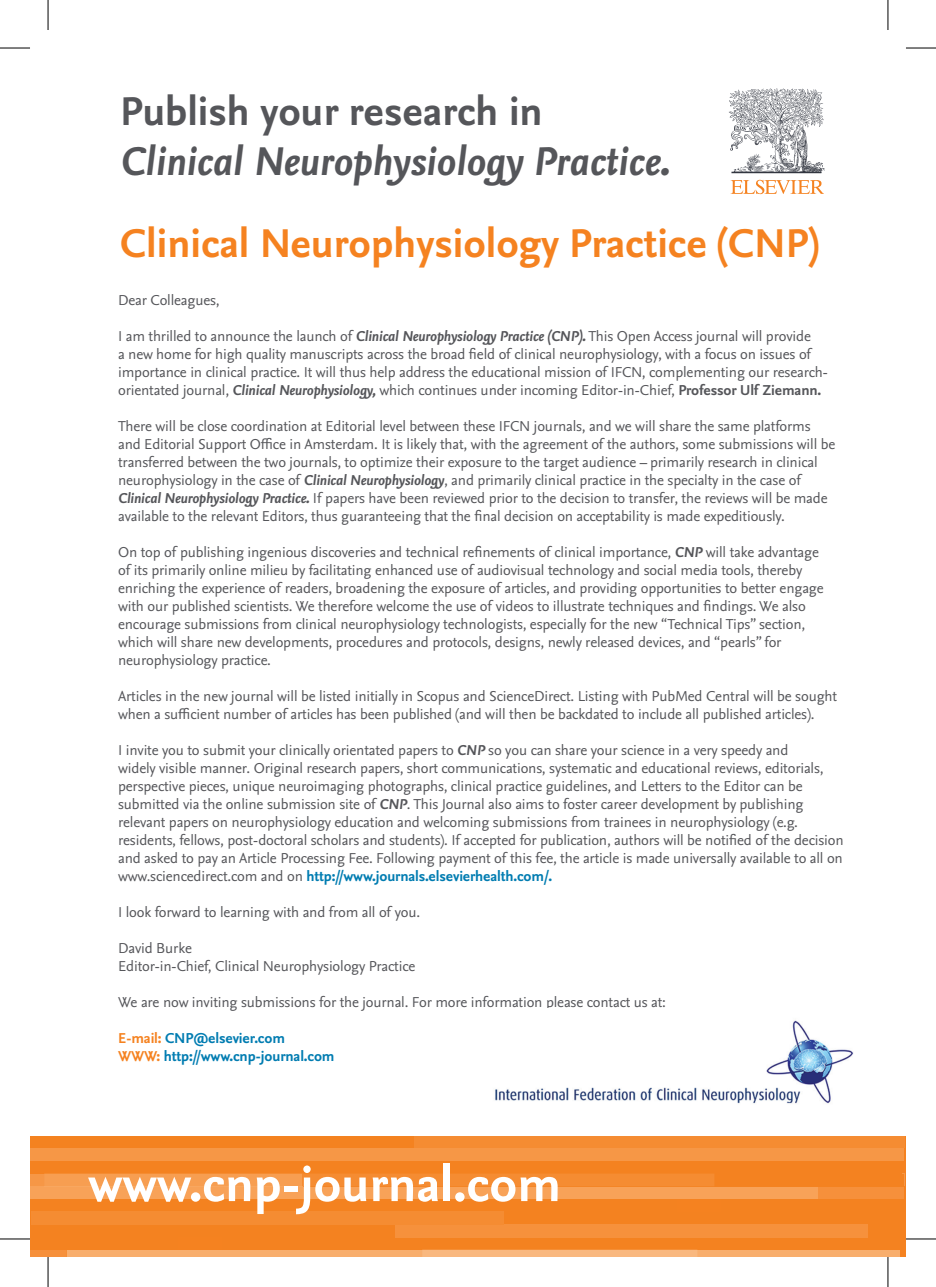
<style>
.page{position:relative;width:936px;height:1287px;background:#fff}
.page>*{position:absolute;margin:0;border:0;box-sizing:border-box;transform-origin:0 0}
.t1{font:700 52px "Nexus Sans Pro";color:#fff}
.t2{font:700 42px "Nexus Sans Pro";color:#f58220}
.t3{font:italic 700 42px "Nexus Sans Pro";color:#55565a}
.t4{font:700 42px "Nexus Sans Pro";color:#55565a}
.t5{font:15px/18px "Nexus Sans Pro";letter-spacing:-.01em;color:#55565a}
.t6{font:700 15px/18px "Nexus Sans Pro";letter-spacing:-.01em;color:#007cb1}
.s1{font-weight:700;font-style:italic}
.s2{font-weight:700}
.s3{font-weight:700;color:#007cb1}
.s4{color:#f58220}
</style>
<div class="page">
<div style="left:30px;top:1224px;width:871px;height:13px;background:#f48320"></div>
<div style="left:222px;top:1237px;width:679px;height:12px;background:#f48320"></div>
<div style="left:30px;top:1237px;width:148px;height:12px;background:#f48320"></div>
<div style="left:67px;top:1249px;width:831px;height:8px;background:#f8ae6d"></div>
<div style="left:30px;top:1249px;width:37px;height:8px;background:#f6903b"></div>
<div style="left:30px;top:1211px;width:870px;height:13px;background:#f48320"></div>
<div style="left:30px;top:1199px;width:646px;height:12px;background:#f48320"></div>
<div style="left:720px;top:1199px;width:184px;height:12px;background:#f48320"></div>
<div style="left:30px;top:1148px;width:873px;height:13px;background:#f69746"></div>
<div style="left:30px;top:1136px;width:874px;height:12px;background:#f48320"></div>
<div style="left:30px;top:1186px;width:787px;height:13px;background:#f8a258"></div>
<div style="left:302px;top:1173px;width:458px;height:13px;background:#f48320"></div>
<div style="left:30px;top:1161px;width:871px;height:12px;background:#f48320"></div>
<div style="left:817px;top:1186px;width:86px;height:13px;background:#f6903b"></div>
<div style="left:760px;top:1173px;width:143px;height:13px;background:#f48320"></div>
<div style="left:395px;top:1224px;width:472px;height:13px;background:#f6913c"></div>
<svg style="left:44px;top:1173px;width:670px;height:13px;background:#f5923c"></svg>
<div style="left:414px;top:1136px;width:490px;height:12px;background:#f58c32"></div>
<div style="left:32px;top:1211px;width:472px;height:13px;background:#f58c32"></div>
<svg style="left:422px;top:1249px;width:275px;height:8px;background:#f8b275"></svg>
<svg style="left:729px;top:88px;width:95px;height:85px"></svg>
<svg style="left:730px;top:180px;width:93px;height:14px"></svg>
<img style="left:495px;top:1020px;width:358px;height:84px">
<hr style="left:0;top:48px;width:30px;height:1px;background:#000">
<hr style="left:905px;top:48px;width:30px;height:1px;background:#000">
<hr style="left:0;top:1238px;width:30px;height:1px;background:#000">
<hr style="left:905px;top:1238px;width:30px;height:1px;background:#000">
<hr style="left:48px;top:0;width:1px;height:30px;background:#000">
<hr style="left:48px;top:1257px;width:1px;height:30px;background:#000">
<hr style="left:887px;top:0;width:1px;height:30px;background:#000">
<hr style="left:887px;top:1257px;width:1px;height:30px;background:#000">
<h2 class="t4" style="left:120px;top:79px;width:424px">Publish your research in</h2>
<h2 class="t3" style="left:120px;top:129px;width:551px">Clinical Neurophysiology Practice.</h2>
<h2 class="t2" style="left:120px;top:212px;width:700px">Clinical Neurophysiology Practice (CNP)</h2>
<p class="t5" style="left:118px;top:290px;width:103px">Dear Colleagues,</p>
<p class="t5" style="left:118px;top:326px;width:711px">I am thrilled to announce the launch of <span class="s1">Clinical Neurophysiology Practice (CNP).</span> This Open Access journal will provide<br>a new home for high quality manuscripts across the broad field of clinical neurophysiology, with a focus on issues of importance in clinical practice. It will thus help address the educational mission of IFCN, complementing our research&shy;orientated journal, <span class="s1">Clinical Neurophysiology,</span> which continues under incoming Editor-in-Chief, <span class="s2">Professor Ulf Ziemann.</span></p>
<p class="t5" style="left:118px;top:416px;width:718px">There will be close coordination at Editorial level between these IFCN journals, and we will share the same platforms and Editorial Support Office in Amsterdam. It is likely that, with the agreement of the authors, some submissions will be transferred between the two journals, to optimize their exposure to the target audience – primarily research in clinical neurophysiology in the case of <span class="s1">Clinical Neurophysiology</span>, and primarily clinical practice in the specialty in the case of <span class="s1">Clinical Neurophysiology Practice.</span> If papers have been reviewed prior to the decision to transfer, the reviews will be made available to the relevant Editors, thus guaranteeing that the final decision on acceptability is made expeditiously.</p>
<p class="t5" style="left:118px;top:542px;width:706px">On top of publishing ingenious discoveries and technical refinements of clinical importance, <span class="s1">CNP</span> will take advantage of its primarily online milieu by facilitating enhanced use of audiovisual technology and social media tools, thereby enriching the experience of readers, broadening the exposure of articles, and providing opportunities to better engage with our published scientists. We therefore welcome the use of videos to illustrate techniques and findings. We also encourage submissions from clinical neurophysiology technologists, especially for the new “Technical Tips” section, which will share new developments, procedures and protocols, designs, newly released devices, and “pearls” for neurophysiology practice.</p>
<p class="t5" style="left:118px;top:686px;width:720px">Articles in the new journal will be listed initially in Scopus and ScienceDirect. Listing with PubMed Central will be sought when a sufficient number of articles has been published (and will then be backdated to include all published articles).</p>
<p class="t5" style="left:118px;top:740px;width:726px">I invite you to submit your clinically orientated papers to <span class="s1">CNP</span> so you can share your science in a very speedy and<br>widely visible manner. Original research papers, short communications, systematic and educational reviews, editorials, perspective pieces, unique neuroimaging photographs, clinical practice guidelines, and Letters to the Editor can be submitted via the online submission site of <span class="s1">CNP</span>. This Journal also aims to foster career development by publishing relevant papers on neurophysiology education and welcoming submissions from trainees in neurophysiology (e.g. residents, fellows, post-doctoral scholars and students). If accepted for publication, authors will be notified of the decision and asked to pay an Article Processing Fee. Following payment of this fee, the article is made universally available to all on www.sciencedirect.com and on <span class="s3">http://www.journals.elsevierhealth.com/.</span></p>
<p class="t5" style="left:118px;top:902px;width:303px">I look forward to learning with and from all of you.</p>
<p class="t5" style="left:118px;top:938px;width:298px">David Burke<br>Editor-in-Chief, Clinical Neurophysiology Practice</p>
<p class="t5" style="left:118px;top:992px;width:549px">We are now inviting submissions for the journal. For more information please contact us at:</p>
<p class="t6" style="left:118px;top:1028px;width:218px"><span class="s4">E-mail:</span> CNP@elsevier.com<br><span class="s4">WWW:</span> http://www.cnp-journal.com</p>
<h1 class="t1" style="left:88px;top:1145px;width:474px">www.cnp-journal.com</h1>
</div>
